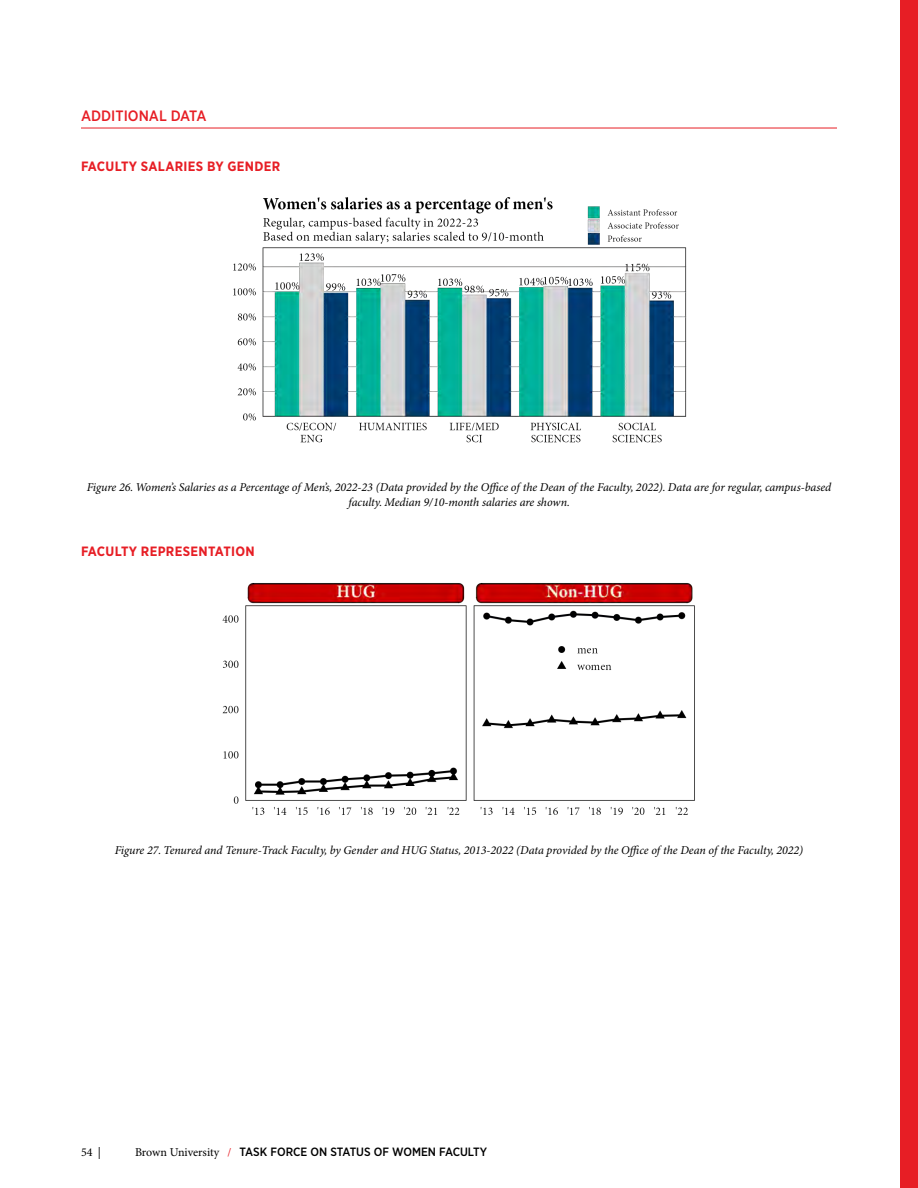
<style>
.page{position:relative;width:918px;height:1188px;background:#fff}
.page>*{position:absolute;margin:0;border:0;box-sizing:border-box;transform-origin:0 0}
.t1{font:500 15px "Gotham Narrow";color:#e71e25}
.t2{font:700 13.5px "Gotham Narrow";letter-spacing:.025em;color:#e71e25}
.t3{font:italic 12px/14.4px "Minion Pro";letter-spacing:-.005em;color:#000;text-align:center}
.t4{font:500 12px "Gotham Narrow";color:#000}
.t5{font:12px "Minion Pro";color:#000}
.s1{font-family:"Minion Pro";font-weight:400}
.s2{font-family:"Minion Pro";font-weight:400;color:#e71e25}
</style>
<div class="page">
<div style="left:900px;top:0;width:18px;height:1188px;background:#e71e25"></div>
<hr style="left:81px;top:128px;width:756px;height:1px;background:#e71e25">
<img style="left:233px;top:197px;width:454px;height:246px">
<img style="left:222px;top:583px;width:473px;height:232px">
<p class="t1" style="left:81px;top:106px;width:127px">ADDITIONAL DATA</p>
<p class="t2" style="left:81px;top:158px;width:201px">FACULTY SALARIES BY GENDER</p>
<p class="t3" style="left:87px;top:481px;width:746px">Figure 26. Women’s Salaries as a Percentage of Men’s, 2022-23 (Data provided by the Office of the Dean of the Faculty, 2022). Data are for regular, campus-based faculty. Median 9/10-month salaries are shown.</p>
<p class="t2" style="left:81px;top:542px;width:175px">FACULTY REPRESENTATION</p>
<p class="t3" style="left:115px;top:844px;width:690px">Figure 27. Tenured and Tenure-Track Faculty, by Gender and HUG Status, 2013-2022 (Data provided by the Office of the Dean of the Faculty, 2022)</p>
<p class="t5" style="left:81px;top:1145px;width:22px">54 |</p>
<p class="t4" style="left:135px;top:1144px;width:354px"><span class="s1">Brown University</span> <span class="s2">/</span> TASK FORCE ON STATUS OF WOMEN FACULTY</p>
</div>
